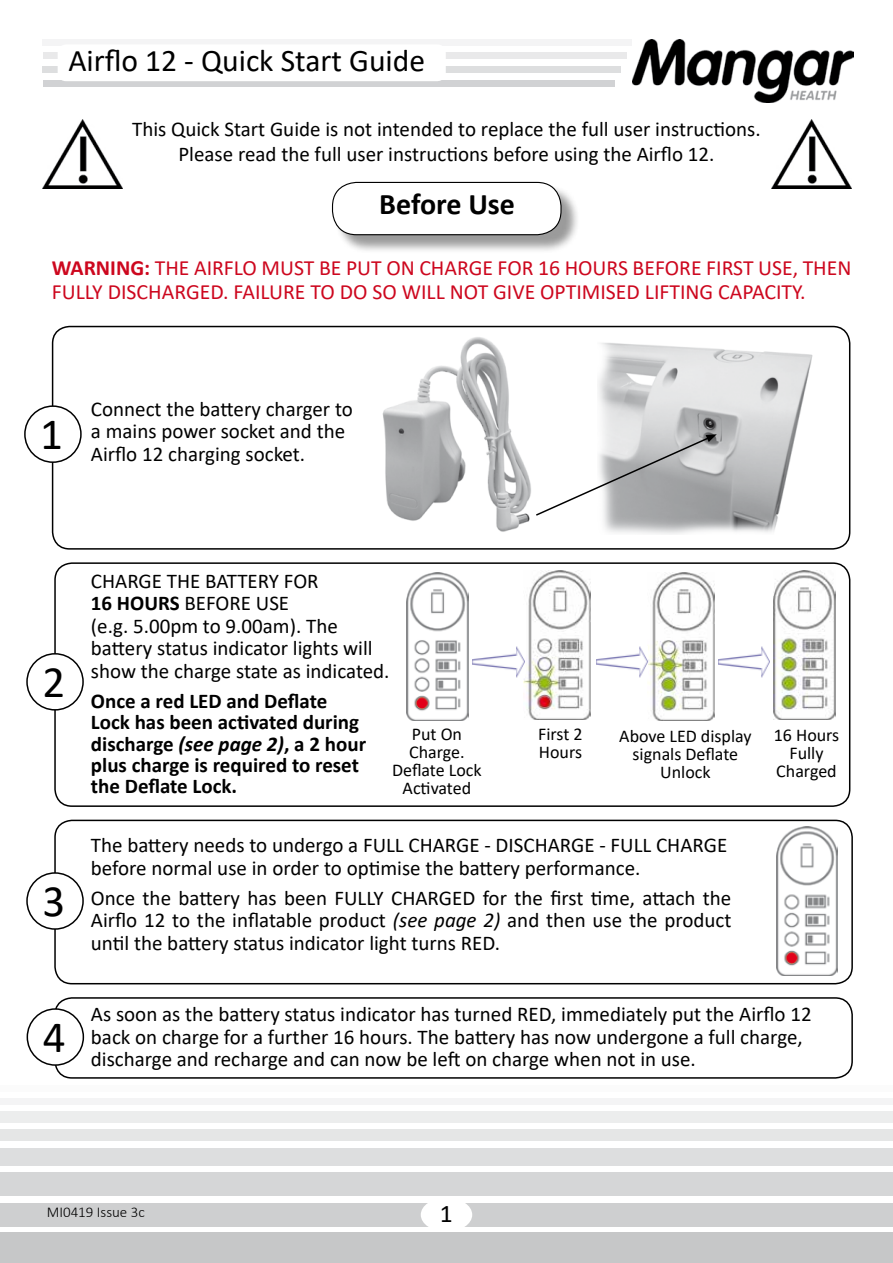
<style>
.page{position:relative;width:893px;height:1263px;background:#fff}
.page>*{position:absolute;margin:0;border:0;box-sizing:border-box;transform-origin:0 0}
.t1{font:45px "Calibri";color:#000}
.t2{font:31.5px "Calibri";color:#000}
.t3{font:700 30px "Calibri";color:#000}
.t4{font:25.5px "Calibri";color:#000}
.t5{font:21.75px/24px "Calibri";color:#cd071e}
.t6{font:21px/22.5px "Calibri";color:#000}
.t7{font:700 21px/21.3px "Calibri";color:#000}
.t8{font:18px/18px "Calibri";color:#000;text-align:center}
.t9{font:300 15px "Calibri";color:#000}
.s1{font-weight:700}
.s2{font-style:italic}
</style>
<div class="page">
<div style="left:54px;top:562px;width:796px;height:245px;border:2px solid #000;border-radius:17px"></div>
<img style="left:523px;top:571px;width:68px;height:149px">
<img style="left:648px;top:572px;width:67px;height:149px">
<img style="left:773px;top:571px;width:62px;height:149px">
<div style="left:0;top:1233px;width:893px;height:30px;background:#c6c7c8"></div>
<div style="left:0;top:1172px;width:893px;height:24px;background:#d5d6d7"></div>
<div style="left:0;top:1111px;width:893px;height:12px;background:#eceded"></div>
<div style="left:0;top:1098px;width:893px;height:6px;background:#f4f4f5"></div>
<div style="left:0;top:1085px;width:893px;height:7px;background:#fbfbfb"></div>
<div style="left:0;top:1203px;width:893px;height:24px;background:#cecfd0"></div>
<div style="left:0;top:1148px;width:893px;height:18px;background:#dddedf"></div>
<div style="left:0;top:1129px;width:893px;height:12px;background:#e5e6e6"></div>
<img style="left:632px;top:39px;width:221px;height:64px">
<div style="left:43px;top:80px;width:571px;height:6px;background:#d1d2d4"></div>
<div style="left:43px;top:66px;width:578px;height:6px;background:#dddedf"></div>
<div style="left:43px;top:52px;width:583px;height:7px;background:#e9e9ea"></div>
<div style="left:43px;top:39px;width:589px;height:7px;background:#f4f4f5"></div>
<div style="left:58px;top:44px;width:388px;height:37px;background:#fff;border-radius:9px"></div>
<div style="left:421px;top:1198px;width:51px;height:34px;background:#fff;border-radius:50%"></div>
<img style="left:772px;top:119px;width:79px;height:70px">
<img style="left:43px;top:119px;width:79px;height:70px">
<img style="left:598px;top:343px;width:215px;height:191px">
<img style="left:382px;top:337px;width:149px;height:195px">
<svg style="left:536px;top:434px;width:181px;height:83px"></svg>
<div style="left:334px;top:184px;width:246px;height:70px;background:#000;opacity:.4"></div>
<div style="left:332px;top:182px;width:229px;height:53px;background:#fff;border-radius:24px"></div>
<div style="left:332px;top:182px;width:230px;height:53px;border:1px solid #000;border-radius:24px"></div>
<img style="left:776px;top:827px;width:62px;height:149px">
<div style="left:52px;top:326px;width:798px;height:224px;border:2px solid #000;border-radius:17px"></div>
<div style="left:25px;top:406px;width:56px;height:56px;background:#fff;border-radius:50%"></div>
<div style="left:24px;top:405px;width:58px;height:58px;border:2px solid #000;border-radius:50%"></div>
<div style="left:27px;top:654px;width:56px;height:56px;background:#fff;border-radius:50%"></div>
<div style="left:26px;top:653px;width:58px;height:58px;border:2px solid #000;border-radius:50%"></div>
<div style="left:54px;top:820px;width:799px;height:164px;border:2px solid #000;border-radius:17px"></div>
<div style="left:27px;top:873px;width:56px;height:56px;background:#fff;border-radius:50%"></div>
<div style="left:26px;top:872px;width:58px;height:58px;border:2px solid #000;border-radius:50%"></div>
<div style="left:54px;top:997px;width:799px;height:82px;border:2px solid #000;border-radius:17px"></div>
<div style="left:27px;top:1009px;width:56px;height:56px;background:#fff;border-radius:50%"></div>
<div style="left:27px;top:1008px;width:57px;height:58px;border:2px solid #000;border-radius:50%"></div>
<img style="left:718px;top:646px;width:52px;height:31px">
<img style="left:596px;top:646px;width:51px;height:31px">
<img style="left:406px;top:572px;width:62px;height:149px">
<img style="left:473px;top:646px;width:51px;height:31px">
<h2 class="t2" style="left:68px;top:39px;width:358px">Airflo 12 - Quick Start Guide</h2>
<p class="t6" style="left:132px;top:116px;width:630px;line-height:25.2px;text-align:center">This Quick Start Guide is not intended to replace the full user instructions.<br>Please read the full user instructions before using the Airflo 12.</p>
<h3 class="t3" style="left:379px;top:183px;width:137px">Before Use</h3>
<p class="t5" style="left:52px;top:255px;width:801px"><span class="s1">WARNING:</span> THE AIRFLO MUST BE PUT ON CHARGE FOR 16 HOURS BEFORE FIRST USE, THEN<br>FULLY DISCHARGED. FAILURE TO DO SO WILL NOT GIVE OPTIMISED LIFTING CAPACITY.</p>
<h1 class="t1" style="left:40px;top:403px;width:24px">1</h1>
<p class="t6" style="left:91px;top:397px;width:263px">Connect the battery charger to a mains power socket and the<br>Airflo 12 charging socket.</p>
<h1 class="t1" style="left:42px;top:651px;width:24px">2</h1>
<h1 class="t1" style="left:42px;top:870px;width:24px">3</h1>
<h1 class="t1" style="left:43px;top:1006px;width:24px">4</h1>
<p class="t6" style="left:91px;top:569px;width:300px">CHARGE THE BATTERY FOR<br><span class="s1">16 HOURS</span> BEFORE USE<br>(e.g. 5.00pm to 9.00am). The battery status indicator lights will show the charge state as indicated.</p>
<p class="t7" style="left:91px;top:690px;width:277px">Once a red LED and Deflate<br>Lock has been activated during discharge <span class="s2">(see page 2)</span>, a 2 hour plus charge is required to reset the Deflate Lock.</p>
<p class="t8" style="left:392px;top:725px;width:91px">Put On<br>Charge.<br>Deflate Lock<br>Activated</p>
<p class="t8" style="left:538px;top:724px;width:46px;text-align:left">First 2<br>Hours</p>
<p class="t8" style="left:774px;top:725px;width:67px">16 Hours<br>Fully<br>Charged</p>
<p class="t8" style="left:619px;top:727px;width:134px">Above LED display signals Deflate<br>Unlock</p>
<p class="t6" style="left:91px;top:834px;width:638px">The battery needs to undergo a FULL CHARGE - DISCHARGE - FULL CHARGE before normal use in order to optimise the battery performance.</p>
<p class="t6" style="left:91px;top:886px;width:642px;text-align:justify">Once the battery has been FULLY CHARGED for the first time, attach the Airflo 12 to the inflatable product <span class="s2">(see page 2)</span> and then use the product until the battery status indicator light turns RED.</p>
<p class="t6" style="left:91px;top:1003px;width:722px">As soon as the battery status indicator has turned RED, immediately put the Airflo 12 back on charge for a further 16 hours. The battery has now undergone a full charge, discharge and recharge and can now be left on charge when not in use.</p>
<p class="t9" style="left:47px;top:1203px;width:99px">MI0419 Issue 3c</p>
<p class="t4" style="left:440px;top:1196px;width:14px">1</p>
</div>
